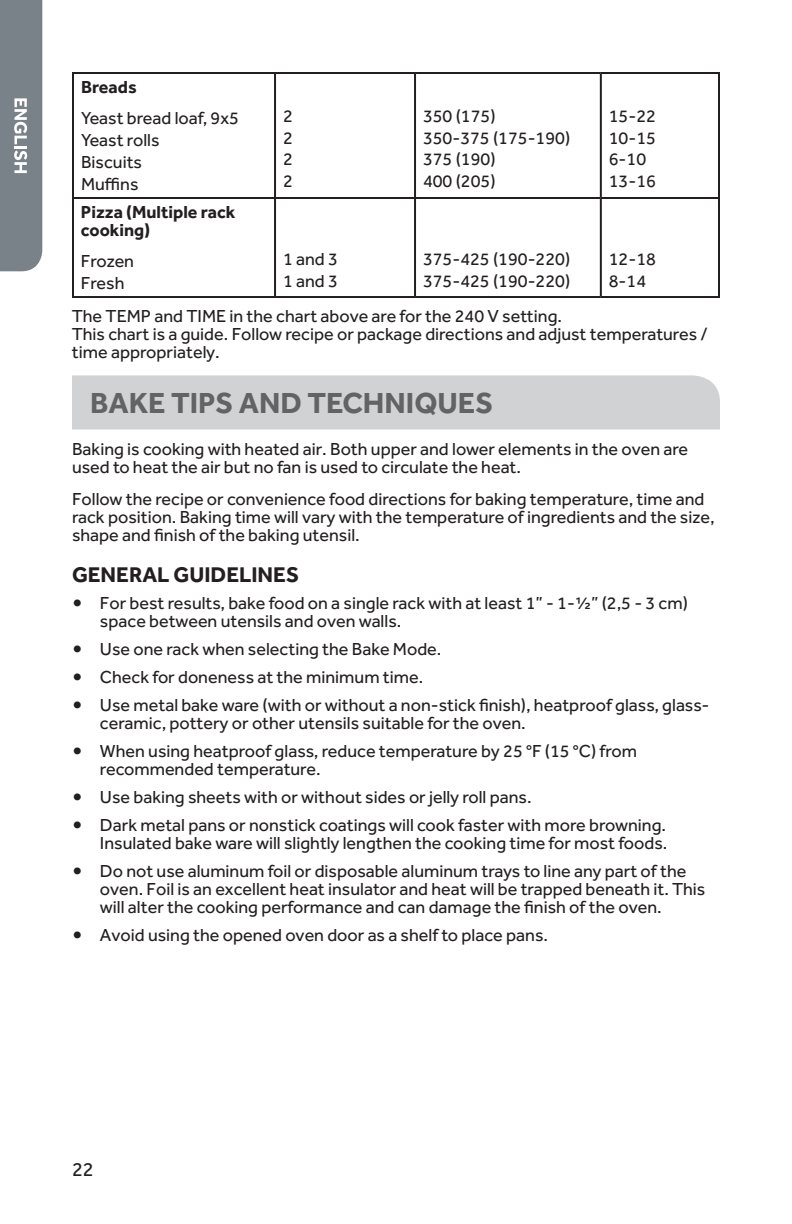
<style>
.page{position:relative;width:792px;height:1224px;background:#fff}
.page>*{position:absolute;margin:0;border:0;box-sizing:border-box;transform-origin:0 0}
.t1{font:700 30px "Effra";color:#636366}
.t2{font:700 22px "Effra";color:#231f20}
.t3{font:20px "Effra";color:#231f20}
.t4{font:18px/21.8px "Effra";color:#231f20}
.t5{font:700 18px/18px "Effra";color:#231f20}
.s1{font-weight:700;font-size:24px}
</style>
<div class="page">
<div style="left:0;top:0;width:42px;height:271px;background:#798189"></div>
<hr style="left:72px;top:72px;width:203px;height:2px;background:#231f20">
<hr style="left:72px;top:74px;width:2px;height:123px;background:#231f20">
<hr style="left:275px;top:72px;width:140px;height:2px;background:#231f20">
<hr style="left:274px;top:74px;width:2px;height:123px;background:#231f20">
<hr style="left:415px;top:72px;width:186px;height:2px;background:#231f20">
<hr style="left:414px;top:74px;width:2px;height:123px;background:#231f20">
<hr style="left:601px;top:72px;width:119px;height:2px;background:#231f20">
<hr style="left:600px;top:74px;width:2px;height:123px;background:#231f20">
<hr style="left:718px;top:74px;width:2px;height:123px;background:#231f20">
<hr style="left:72px;top:197px;width:203px;height:2px;background:#231f20">
<hr style="left:72px;top:199px;width:2px;height:97px;background:#231f20">
<hr style="left:275px;top:197px;width:140px;height:2px;background:#231f20">
<hr style="left:274px;top:199px;width:2px;height:97px;background:#231f20">
<hr style="left:415px;top:197px;width:186px;height:2px;background:#231f20">
<hr style="left:414px;top:199px;width:2px;height:97px;background:#231f20">
<hr style="left:601px;top:197px;width:119px;height:2px;background:#231f20">
<hr style="left:600px;top:199px;width:2px;height:97px;background:#231f20">
<hr style="left:718px;top:199px;width:2px;height:97px;background:#231f20">
<hr style="left:72px;top:296px;width:203px;height:2px;background:#231f20">
<hr style="left:275px;top:296px;width:140px;height:2px;background:#231f20">
<hr style="left:415px;top:296px;width:186px;height:2px;background:#231f20">
<hr style="left:601px;top:296px;width:119px;height:2px;background:#231f20">
<div style="left:72px;top:375px;width:648px;height:55px;background:#d1d2d4"></div>
<p class="t5" style="left:81px;top:78px;width:57px">Breads</p>
<p class="t4" style="left:81px;top:107px;width:159px">Yeast bread loaf, 9x5<br>Yeast rolls<br>Biscuits<br>Muffins</p>
<p class="t4" style="left:283px;top:105px;width:11px;text-align:justify">2<br>2<br>2<br>2</p>
<p class="t4" style="left:423px;top:105px;width:149px">350 (175)<br>350-375 (175-190)<br>375 (190)<br>400 (205)</p>
<p class="t4" style="left:609px;top:105px;width:49px">15-22<br>10-15<br>6-10<br>13-16</p>
<p class="t5" style="left:81px;top:203px;width:156px">Pizza (Multiple rack cooking)</p>
<p class="t4" style="left:81px;top:250px;width:55px">Frozen<br>Fresh</p>
<p class="t4" style="left:283px;top:248px;width:56px">1 and 3<br>1 and 3</p>
<p class="t4" style="left:423px;top:248px;width:149px">375-425 (190-220)<br>375-425 (190-220)</p>
<p class="t4" style="left:609px;top:248px;width:49px">12-18<br>8-14</p>
<p class="t4" style="left:72px;top:307px;width:637px;line-height:18px">The TEMP and TIME in the chart above are for the 240 V setting.<br>This chart is a guide. Follow recipe or package directions and adjust temperatures / time appropriately.</p>
<h1 class="t1" style="left:90px;top:384px;width:405px">BAKE TIPS AND TECHNIQUES</h1>
<p class="t4" style="left:72px;top:439px;width:618px;line-height:18px">Baking is cooking with heated air. Both upper and lower elements in the oven are used to heat the air but no fan is used to circulate the heat.</p>
<p class="t4" style="left:72px;top:489px;width:644px;line-height:18px">Follow the recipe or convenience food directions for baking temperature, time and rack position. Baking time will vary with the temperature of ingredients and the size, shape and finish of the baking utensil.</p>
<p class="t2" style="left:72px;top:561px;width:229px">GENERAL GUIDELINES</p>
<p class="t4" style="left:100px;top:593px;width:590px;line-height:18px;text-indent:-28px"><span class="s1">•</span> For best results, bake food on a single rack with at least 1” - 1-1/2” (2,5 - 3 cm) space between utensils and oven walls.</p>
<p class="t4" style="left:72px;top:638px;width:371px"><span class="s1">•</span> Use one rack when selecting the Bake Mode.</p>
<p class="t4" style="left:72px;top:666px;width:353px"><span class="s1">•</span> Check for doneness at the minimum time.</p>
<p class="t4" style="left:100px;top:695px;width:611px;line-height:18px;text-indent:-28px"><span class="s1">•</span> Use metal bake ware (with or without a non-stick finish), heatproof glass, glass&shy;ceramic, pottery or other utensils suitable for the oven.</p>
<p class="t4" style="left:100px;top:741px;width:539px;line-height:18px;text-indent:-28px"><span class="s1">•</span> When using heatproof glass, reduce temperature by 25 °F (15 °C) from recommended temperature.</p>
<p class="t4" style="left:72px;top:786px;width:461px"><span class="s1">•</span> Use baking sheets with or without sides or jelly roll pans.</p>
<p class="t4" style="left:72px;top:815px;width:597px;line-height:18px;text-align:right"><span class="s1">•</span> Dark metal pans or nonstick coatings will cook faster with more browning.<br>Insulated bake ware will slightly lengthen the cooking time for most foods.</p>
<p class="t4" style="left:100px;top:861px;width:607px;line-height:18px;text-indent:-28px"><span class="s1">•</span> Do not use aluminum foil or disposable aluminum trays to line any part of the oven. Foil is an excellent heat insulator and heat will be trapped beneath it. This will alter the cooking performance and can damage the finish of the oven.</p>
<p class="t4" style="left:72px;top:924px;width:478px"><span class="s1">•</span> Avoid using the opened oven door as a shelf to place pans.</p>
<p class="t3" style="left:72px;top:1157px;width:23px">22</p>
</div>
